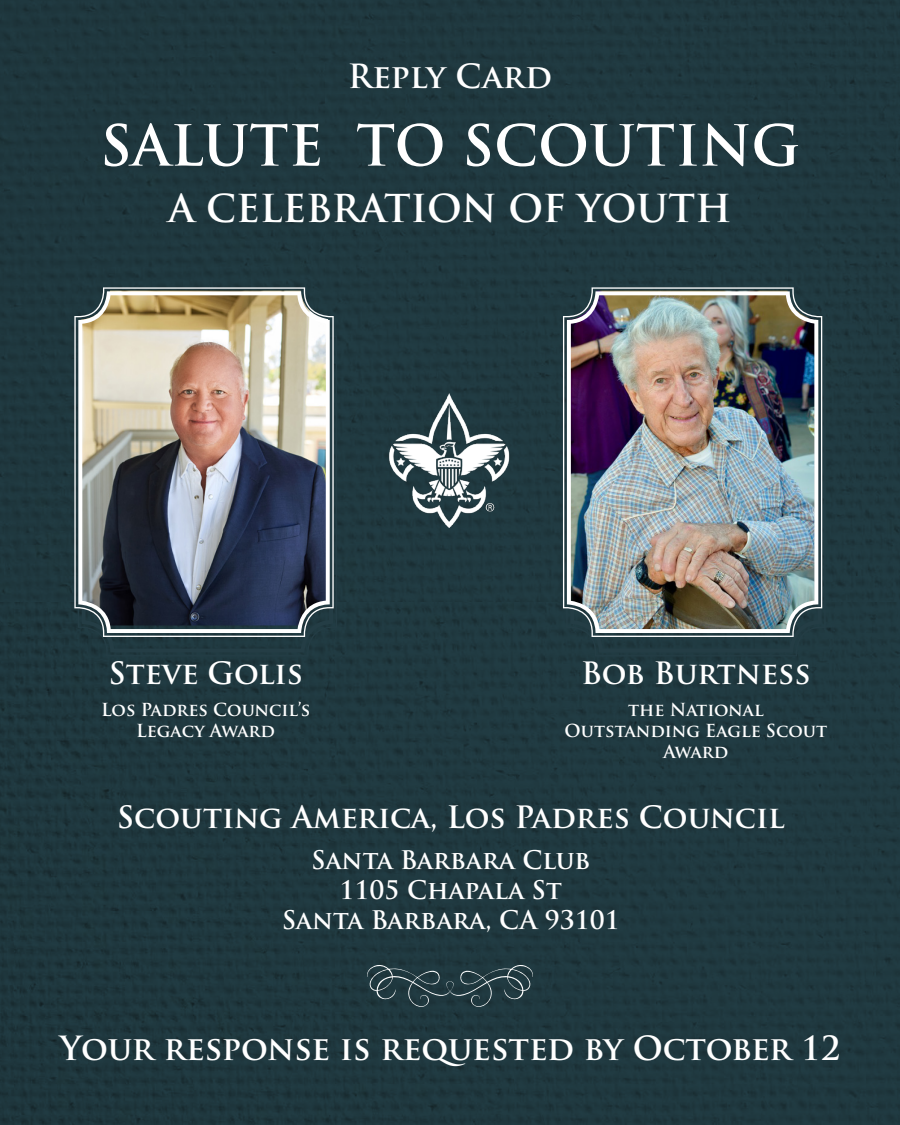
<style>
.page{position:relative;width:900px;height:1125px;background:#223d45}
.page>*{position:absolute;margin:0;border:0;box-sizing:border-box;transform-origin:0 0}
.t1{font:700 55px "Trajan Pro";color:#fff}
.t2{font:700 37.5px "Trajan Pro";color:#fff}
.t3{font:700 32.5px "Trajan Pro";color:#fff}
.t4{font:700 30px "Trajan Pro";color:#fff}
.t5{font:700 25px "Trajan Pro";color:#fff}
.t6{font:700 17.5px/21px "Trajan Pro";color:#fff;text-align:center}
</style>
<div class="page">
<svg style="left:82px;top:637px;width:251px;height:16px"></svg>
<svg style="left:74px;top:287px;width:260px;height:350px"></svg>
<img style="left:78px;top:291px;width:252px;height:342px">
<svg style="left:563px;top:287px;width:259px;height:350px"></svg>
<img style="left:567px;top:291px;width:251px;height:342px">
<svg style="left:366px;top:964px;width:168px;height:43px"></svg>
<img style="left:386px;top:394px;width:128px;height:134px">
<p class="t3" style="left:348px;top:56px;width:206px">Reply Card</p>
<p class="t1" style="left:356px;top:111px;width:445px">TO SCOUTING</p>
<p class="t1" style="left:100px;top:111px;width:225px">SALUTE</p>
<p class="t2" style="left:169px;top:185px;width:564px">A CELEBRATION OF YOUTH</p>
<p class="t4" style="left:108px;top:654px;width:196px">Steve Golis</p>
<p class="t6" style="left:101px;top:700px;width:211px">Los Padres Councils’</p>
<p class="t6" style="left:136px;top:721px;width:140px">Legacy Award</p>
<p class="t4" style="left:581px;top:654px;width:231px">Bob Burtness</p>
<p class="t6" style="left:565px;top:700px;width:264px">the National<br>Outstanding Eagle Scout<br>Award</p>
<p class="t4" style="left:117px;top:798px;width:669px">Scouting America, Los Padres Council</p>
<p class="t5" style="left:311px;top:844px;width:281px">Santa Barbara Club</p>
<p class="t5" style="left:340px;top:874px;width:224px">1105 Chapala St</p>
<p class="t5" style="left:282px;top:904px;width:340px">Santa Barbara, CA 93101</p>
<p class="t3" style="left:60px;top:1028px;width:782px">Your response is requested by October 12</p>
</div>
